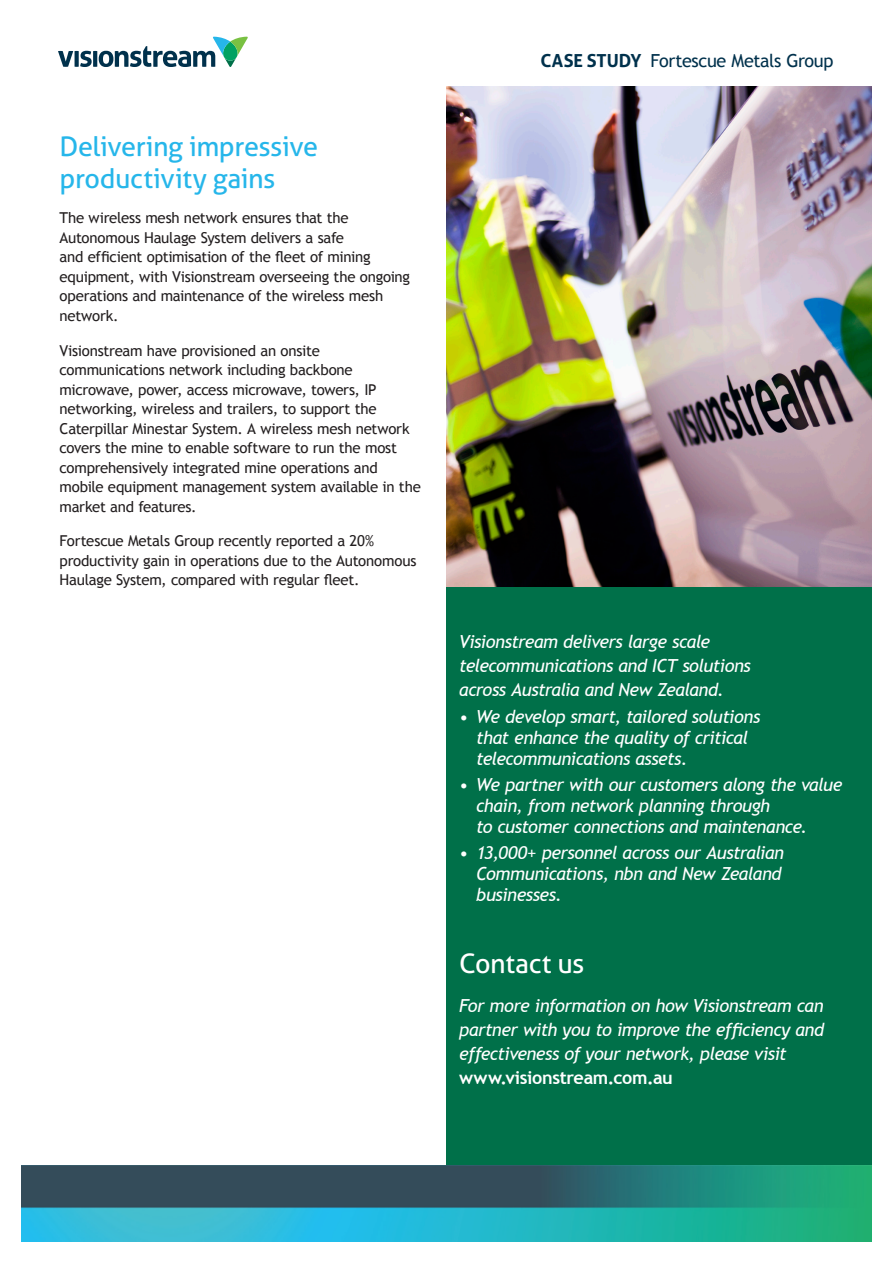
<style>
.page{position:relative;width:893px;height:1263px;background:#fff}
.page>*{position:absolute;margin:0;border:0;box-sizing:border-box;transform-origin:0 0}
.Top_Subheading{font:27px/32.4px "Aller";letter-spacing:-.015em;color:#26b6ea}
.Sub_Headings{font:27px "Aller";letter-spacing:-.015em;color:#fff}
.Pull_Quote{font:italic 18px/21px "Trebuchet MS";letter-spacing:-.03em;color:#fff}
.Highlight_Heading{font:18px "Trebuchet MS";letter-spacing:-.02em;color:#00314c}
.Main_Description{font:15px/19.5px "Trebuchet MS";letter-spacing:-.015em;color:#231f20}
.s1{font-family:"Aller";font-weight:700}
.s2{font-weight:700;font-style:normal}
</style>
<div class="page">
<img style="left:21px;top:1165px;width:851px;height:77px">
<div style="left:446px;top:587px;width:426px;height:578px;background:#007049"></div>
<img style="left:446px;top:86px;width:426px;height:501px">
<svg style="left:58px;top:37px;width:190px;height:30px"></svg>
<p class="Top_Subheading" style="left:60px;top:130px;width:260px">Delivering impressive productivity gains</p>
<p class="Main_Description" style="left:60px;top:208px;width:352px">The wireless mesh network ensures that the Autonomous Haulage System delivers a safe<br>and efficient optimisation of the fleet of mining equipment, with Visionstream overseeing the ongoing operations and maintenance of the wireless mesh network.</p>
<p class="Main_Description" style="left:60px;top:341px;width:363px">Visionstream have provisioned an onsite communications network including backbone microwave, power, access microwave, towers, IP networking, wireless and trailers, to support the Caterpillar Minestar System. A wireless mesh network covers the mine to enable software to run the most comprehensively integrated mine operations and mobile equipment management system available in the market and features.</p>
<p class="Main_Description" style="left:60px;top:531px;width:359px">Fortescue Metals Group recently reported a 20% productivity gain in operations due to the Autonomous<br>Haulage System, compared with regular fleet.</p>
<p class="Highlight_Heading" style="left:540px;top:50px;width:294px"><span class="s1">CASE STUDY</span> Fortescue Metals Group</p>
<p class="Pull_Quote" style="left:459px;top:630px;width:293px;line-height:24px">Visionstream delivers large scale telecommunications and ICT solutions across Australia and New Zealand.</p>
<p class="Pull_Quote" style="left:476px;top:706px;width:286px;text-indent:-17px">• We develop smart, tailored solutions that enhance the quality of critical telecommunications assets.</p>
<p class="Pull_Quote" style="left:476px;top:774px;width:368px;text-indent:-17px">• We partner with our customers along the value chain, from network planning through<br>to customer connections and maintenance.</p>
<p class="Pull_Quote" style="left:476px;top:842px;width:309px;text-indent:-17px">• 13,000+ personnel across our Australian<br>Communications, nbn and New Zealand businesses.</p>
<p class="Sub_Headings" style="left:459px;top:947px;width:127px">Contact us</p>
<p class="Pull_Quote" style="left:459px;top:994px;width:366px;line-height:24px">For more information on how Visionstream can partner with you to improve the efficiency and effectiveness of your network, please visit <span class="s2">www.visionstream.com.au</span></p>
</div>
